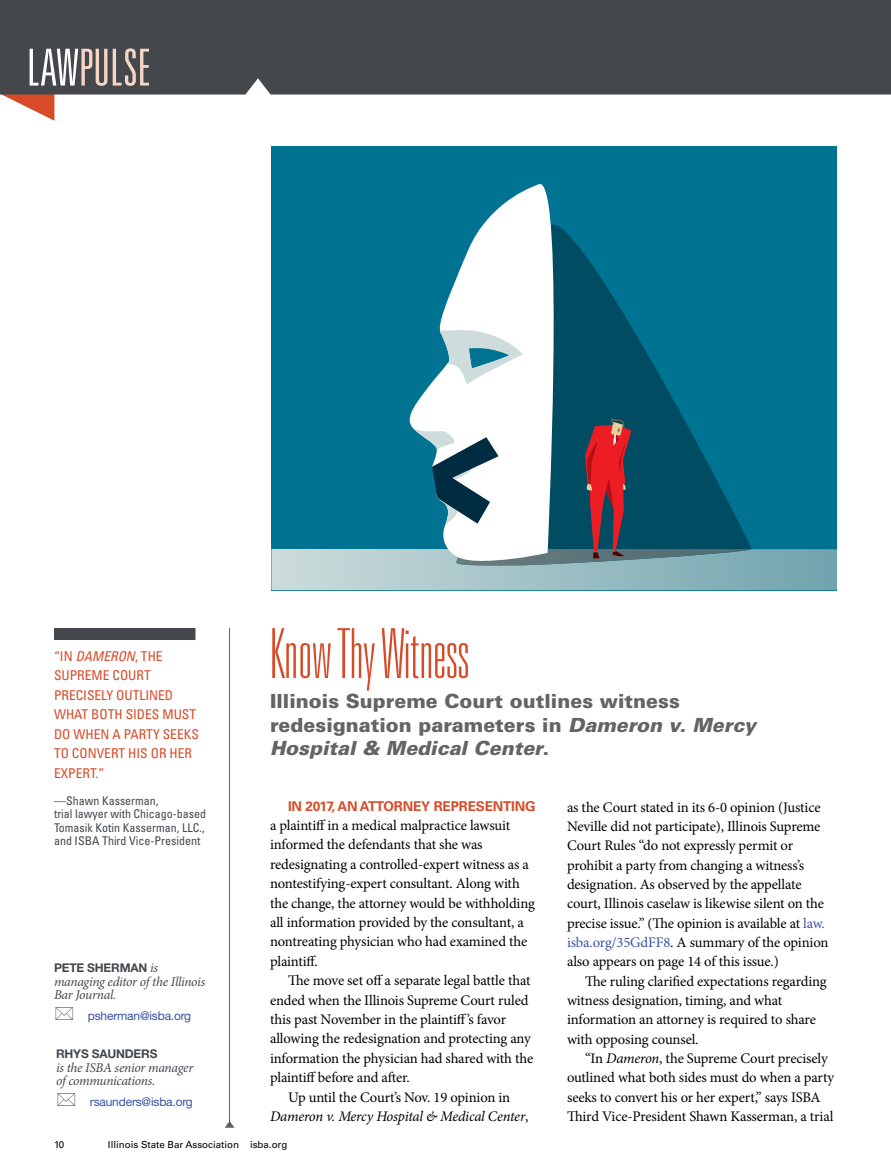
<style>
.page{position:relative;width:891px;height:1175px;background:#fff}
.page>*{position:absolute;margin:0;border:0;box-sizing:border-box;transform-origin:0 0}
.t1{font:100 ultra-condensed 69px "Univers LT Std";color:#d74b29}
.t2{font:300 ultra-condensed 51px "Univers LT Std";color:#f5d5c3}
.t3{font:900 19.5px/23.4px "Univers LT Std";color:#636466}
.t4{font:14.7px/19.4px "Minion Pro";letter-spacing:-.01em;color:#000}
.t5{font:italic 14.7px "Minion Pro";letter-spacing:-.02em;color:#000}
.t6{font:condensed 13.5px/19.5px "Univers LT Std";color:#d74b29}
.t7{font:italic 13.5px/13.5px "Minion Pro";letter-spacing:-.025em;color:#44484d}
.t8{font:700 13.5px "Univers LT Std";letter-spacing:-.01em;color:#d74b29}
.t9{font:condensed 12px/13.5px "Univers LT Std";color:#44484d}
.t10{font:12px "Helvetica Neue LT Std";letter-spacing:-.015em;color:#3953a4}
.t11{font:700 12px "Helvetica Neue LT Std";letter-spacing:-.015em;color:#44484d}
.t12{font:9.75px "Univers LT Std";color:#000}
.s1{color:#fff}
.s2{font-style:italic}
.s3{color:#3953a4}
.s4{font-style:normal}
.s5{font-family:"Minion Pro";font-weight:400;font-style:italic;font-size:13.5px}
</style>
<div class="page">
<svg style="left:0;top:94px;width:54px;height:27px"></svg>
<div style="left:0;top:0;width:891px;height:94px;background:#44484d"></div>
<div style="left:54px;top:628px;width:141px;height:12px;background:#44484d"></div>
<svg style="left:225px;top:1121px;width:9px;height:6px"></svg>
<hr style="left:229px;top:628px;width:1px;height:494px;background:#5e6369">
<div style="left:271px;top:146px;width:566px;height:444px;background:#007392"></div>
<svg style="left:566px;top:232px;width:118px;height:186px;fill:#004c63"></svg>
<svg style="left:409px;top:184px;width:157px;height:234px;fill:#fff"></svg>
<svg style="left:440px;top:327px;width:83px;height:61px"></svg>
<svg style="left:271px;top:418px;width:566px;height:172px"></svg>
<h2 class="t2" style="left:27px;top:41px;width:125px"><span class="s1">LAW</span>PULSE</h2>
<h1 class="t1" style="left:270px;top:618px;width:201px">Know Thy Witness</h1>
<h3 class="t3" style="left:270px;top:689px;width:487px">Illinois Supreme Court outlines witness redesignation parameters in <span class="s2">Dameron v. Mercy<br>Hospital &amp; Medical Center</span>.</h3>
<p class="t6" style="left:54px;top:646px;width:146px">“IN <span class="s2">DAMERON</span>, THE<br>SUPREME COURT<br>PRECISELY OUTLINED<br>WHAT BOTH SIDES MUST<br>DO WHEN A PARTY SEEKS<br>TO CONVERT HIS OR HER<br>EXPERT.”</p>
<p class="t9" style="left:54px;top:793px;width:154px">—Shawn Kasserman,<br>trial lawyer with Chicago-based<br>Tomasik Kotin Kasserman, LLC., and ISBA Third Vice-President</p>
<p class="t4" style="left:567px;top:797px;width:263px">as the Court stated in its 6-0 opinion (Justice Neville did not participate), Illinois Supreme Court Rules “do not expressly permit or prohibit a party from changing a witness’s designation. As observed by the appellate court, Illinois caselaw is likewise silent on the precise issue.” (The opinion is available at <span class="s3">law. isba.org/35GdFF8</span>. A summary of the opinion also appears on page 14 of this issue.)</p>
<p class="t4" style="left:567px;top:971px;width:261px;text-indent:18px">The ruling clarified expectations regarding witness designation, timing, and what information an attorney is required to share with opposing counsel.</p>
<p class="t4" style="left:567px;top:1048px;width:269px;text-indent:18px">“In <span class="s2">Dameron</span>, the Supreme Court precisely outlined what both sides must do when a party seeks to convert his or her expert,” says ISBA Third Vice-President Shawn Kasserman, a trial</p>
<p class="t8" style="left:288px;top:798px;width:249px">IN 2017, AN ATTORNEY REPRESENTING</p>
<p class="t4" style="left:270px;top:815px;width:266px">a plaintiff in a medical malpractice lawsuit informed the defendants that she was redesignating a controlled-expert witness as a nontestifying-expert consultant. Along with the change, the attorney would be withholding all information provided by the consultant, a nontreating physician who had examined the plaintiff.</p>
<p class="t4" style="left:288px;top:971px;width:244px">The move set off a separate legal battle that</p>
<p class="t4" style="left:270px;top:990px;width:260px">ended when the Illinois Supreme Court ruled</p>
<p class="t4" style="left:270px;top:1009px;width:238px">this past November in the plaintiff’s favor</p>
<p class="t4" style="left:270px;top:1029px;width:262px">allowing the redesignation and protecting any</p>
<p class="t4" style="left:270px;top:1048px;width:265px">information the physician had shared with the</p>
<p class="t4" style="left:270px;top:1068px;width:141px">plaintiff before and after.</p>
<p class="t4" style="left:288px;top:1087px;width:224px">Up until the Court’s Nov. 19 opinion in</p>
<p class="t5" style="left:270px;top:1106px;width:260px">Dameron v. Mercy Hospital &amp; Medical Center<span class="s4">,</span></p>
<p class="t11" style="left:54px;top:960px;width:106px">PETE SHERMAN <span class="s5">is</span></p>
<p class="t7" style="left:54px;top:974px;width:153px">managing editor of the Illinois<br>Bar Journal.</p>
<p class="t10" style="left:88px;top:1008px;width:105px">psherman@isba.org</p>
<p class="t11" style="left:56px;top:1046px;width:103px">RHYS SAUNDERS</p>
<p class="t7" style="left:56px;top:1060px;width:139px">is the ISBA senior manager of communications.</p>
<p class="t10" style="left:90px;top:1094px;width:104px">rsaunders@isba.org</p>
<p class="t12" style="left:54px;top:1138px;width:12px">10</p>
<p class="t12" style="left:108px;top:1138px;width:181px">Illinois State Bar Association isba.org</p>
</div>
